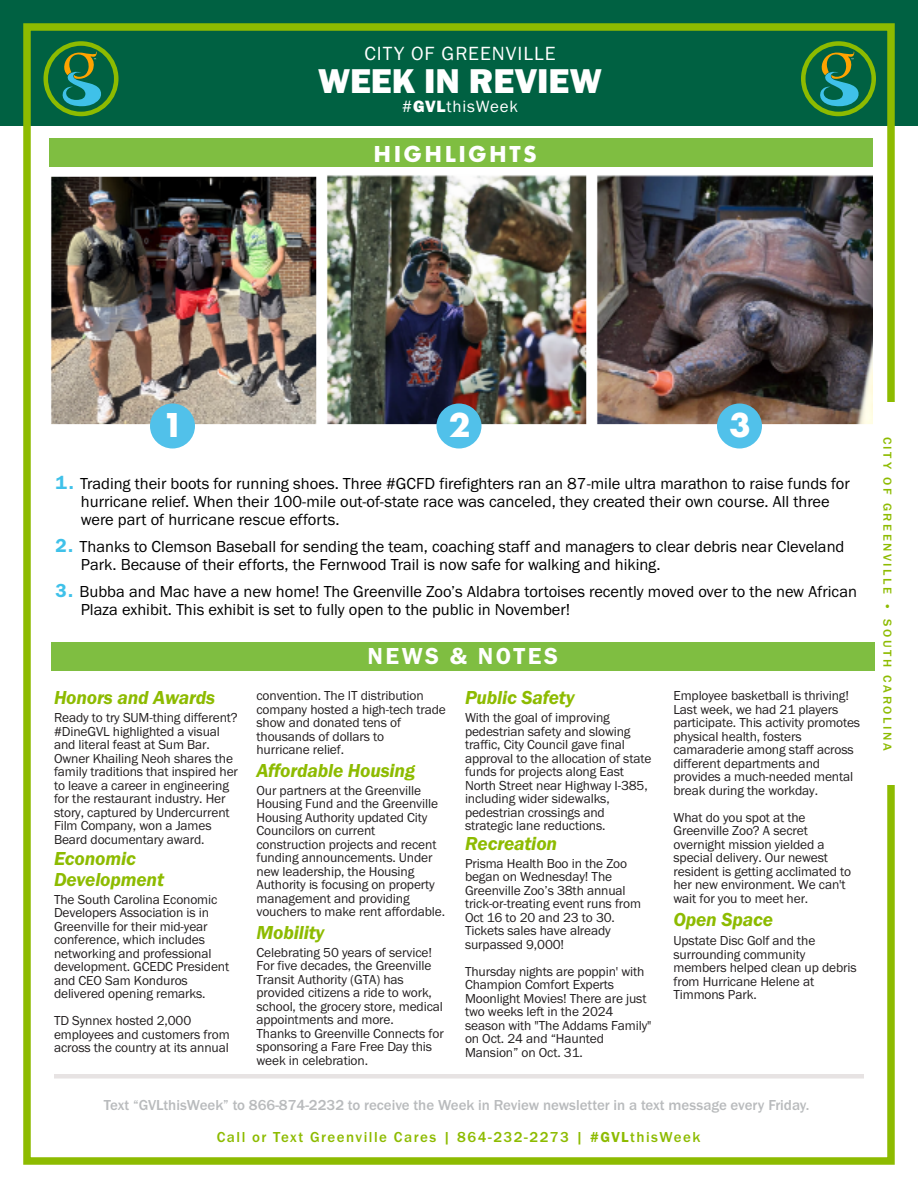
<style>
.page{position:relative;width:918px;height:1188px;background:#fff}
.page>*{position:absolute;margin:0;border:0;box-sizing:border-box;transform-origin:0 0}
.t1{font:700 36px "Futura PT";color:#fff}
.t2{font:35.7px "Franklin Gothic URW Hea";color:#fff}
.t3{font:24px "Franklin Gothic URW Dem";letter-spacing:.1em;color:#fff}
.t4{font:700 24px "Futura PT";letter-spacing:.1em;color:#fff}
.t5{font:19.8px "Franklin Gothic URW Boo";letter-spacing:.05em;color:#fff}
.t6{font:19.5px/21px "Franklin Gothic URW Dem Ita";letter-spacing:-.01em;color:#8dbb00}
.t7{font:16.95px "Franklin Gothic URW Boo";letter-spacing:.05em;color:#fff}
.t8{font:16.5px/18px "Franklin Gothic URW Boo";color:#000}
.t9{font:500 15px "Franklin Gothic URW";color:#b9bbbd}
.t10{font:500 15px "Franklin Gothic URW";letter-spacing:.1em;color:#8dbb00}
.t11{font:13.5px/13.5px "Franklin Gothic URW Boo";letter-spacing:-.01em;color:#231f20}
.t12{font:500 12px "Franklin Gothic URW";letter-spacing:.2em;color:#8dbb00;scale:1.07 1}
.s1{font-family:"Franklin Gothic URW Hea"}
.s2{font-family:"Franklin Gothic URW Dem";font-size:19.5px;color:#3fc1e9}
.s3{font-family:"Franklin Gothic URW Dem";font-weight:400}
</style>
<div class="page">
<div style="left:1px;top:0;width:917px;height:125px;background:#006142"></div>
<div style="left:44px;top:41px;width:74px;height:75px;background:#8dbb00;border-radius:50%"></div>
<div style="left:48px;top:46px;width:66px;height:66px;background:#006142;border-radius:50%"></div>
<svg style="left:60px;top:51px;width:42px;height:56px"></svg>
<svg style="left:801px;top:41px;width:75px;height:75px"></svg>
<div style="left:806px;top:46px;width:65px;height:66px;background:#006142;border-radius:50%"></div>
<svg style="left:818px;top:51px;width:41px;height:56px"></svg>
<div style="left:23px;top:23px;width:872px;height:1142px;border:8px solid #8dbb00"></div>
<hr style="left:54px;top:1074px;width:810px;height:4px;background:#e7e3e3">
<div style="left:864px;top:403px;width:54px;height:382px;background:#fff"></div>
<img style="left:23px;top:152px;width:850px;height:906px">
<div style="left:150px;top:404px;width:45px;height:44px;background:#51c1ea;border-radius:50%"></div>
<div style="left:436px;top:404px;width:46px;height:44px;background:#51c1ea;border-radius:50%"></div>
<div style="left:717px;top:404px;width:45px;height:44px;background:#51c1ea;border-radius:50%"></div>
<div style="left:51px;top:642px;width:823px;height:28px;background:#7fbe41"></div>
<div style="left:50px;top:138px;width:823px;height:28px;background:#7fbe41"></div>
<h3 class="t5" style="left:365px;top:41px;width:193px">CITY OF GREENVILLE</h3>
<h2 class="t2" style="left:318px;top:58px;width:285px">WEEK IN REVIEW</h2>
<p class="t7" style="left:402px;top:96px;width:117px">#<span class="s1">GVL</span>thisWeek</p>
<h3 class="t4" style="left:374px;top:138px;width:165px">HIGHLIGHTS</h3>
<h1 class="t1" style="left:162px;top:402px;width:23px">1</h1>
<h1 class="t1" style="left:449px;top:402px;width:23px">2</h1>
<h1 class="t1" style="left:729px;top:402px;width:23px">3</h1>
<p class="t8" style="left:81px;top:474px;width:771px;text-indent:-25px"><span class="s2">1.</span> Trading their boots for running shoes. Three #GCFD firefighters ran an 87-mile ultra marathon to raise funds for hurricane relief. When their 100-mile out-of-state race was canceled, they created their own course. All three were part of hurricane rescue efforts.</p>
<p class="t8" style="left:81px;top:537px;width:765px;text-indent:-25px"><span class="s2">2.</span> Thanks to Clemson Baseball for sending the team, coaching staff and managers to clear debris near Cleveland<br>Park. Because of their efforts, the Fernwood Trail is now safe for walking and hiking.</p>
<p class="t8" style="left:81px;top:582px;width:778px;text-indent:-25px"><span class="s2">3.</span> Bubba and Mac have a new home! The Greenville Zoo’s Aldabra tortoises recently moved over to the new African<br>Plaza exhibit. This exhibit is set to fully open to the public in November!</p>
<h3 class="t3" style="left:367px;top:641px;width:192px">NEWS &amp; NOTES</h3>
<h3 class="t6" style="left:54px;top:687px;width:163px">Honors and Awards</h3>
<p class="t11" style="left:54px;top:711px;width:186px">Ready to try SUM-thing different? #DineGVL highlighted a visual and literal feast at Sum Bar.<br>Owner Khailing Neoh shares the family traditions that inspired her to leave a career in engineering for the restaurant industry. Her story, captured by Undercurrent<br>Film Company, won a James<br>Beard documentary award.</p>
<h3 class="t6" style="left:54px;top:847px;width:112px">Economic<br>Development</h3>
<p class="t11" style="left:54px;top:892px;width:177px">The South Carolina Economic<br>Developers Association is in<br>Greenville for their mid-year conference, which includes networking and professional development. GCEDC President and CEO Sam Konduros delivered opening remarks.</p>
<p class="t11" style="left:54px;top:1014px;width:177px">TD Synnex hosted 2,000 employees and customers from across the country at its annual</p>
<p class="t11" style="left:256px;top:689px;width:191px">convention. The IT distribution company hosted a high-tech trade show and donated tens of thousands of dollars to<br>hurricane relief.</p>
<h3 class="t6" style="left:256px;top:759px;width:160px">Affordable Housing</h3>
<p class="t11" style="left:256px;top:783px;width:190px">Our partners at the Greenville<br>Housing Fund and the Greenville<br>Housing Authority updated City<br>Councilors on current construction projects and recent funding announcements. Under new leadership, the Housing<br>Authority is focusing on property management and providing vouchers to make rent affordable.</p>
<h3 class="t6" style="left:256px;top:921px;width:69px">Mobility</h3>
<p class="t11" style="left:256px;top:945px;width:189px">Celebrating 50 years of service!<br>For five decades, the Greenville<br>Transit Authority (GTA) has provided citizens a ride to work, school, the grocery store, medical appointments and more.<br>Thanks to Greenville Connects for sponsoring a Fare Free Day this week in celebration.</p>
<h3 class="t6" style="left:465px;top:687px;width:111px">Public Safety</h3>
<p class="t11" style="left:465px;top:711px;width:188px">With the goal of improving pedestrian safety and slowing traffic, City Council gave final approval to the allocation of state funds for projects along East<br>North Street near Highway I-385, including wider sidewalks, pedestrian crossings and strategic lane reductions.</p>
<h3 class="t6" style="left:465px;top:832px;width:94px">Recreation</h3>
<p class="t11" style="left:465px;top:856px;width:178px">Prisma Health Boo in the Zoo began on Wednesday! The<br>Greenville Zoo’s 38th annual trick-or-treating event runs from<br>Oct 16 to 20 and 23 to 30.<br>Tickets sales have already surpassed 9,000!</p>
<p class="t11" style="left:465px;top:964px;width:188px">Thursday nights are poppin' with<br>Champion Comfort Experts<br>Moonlight Movies! There are just two weeks left in the 2024 season with "The Addams Family" on Oct. 24 and “Haunted<br>Mansion” on Oct. 31.</p>
<p class="t11" style="left:673px;top:689px;width:188px">Employee basketball is thriving!<br>Last week, we had 21 players participate. This activity promotes physical health, fosters camaraderie among staff across different departments and provides a much-needed mental break during the workday.</p>
<p class="t11" style="left:673px;top:811px;width:179px">What do you spot at the<br>Greenville Zoo? A secret overnight mission yielded a special delivery. Our newest resident is getting acclimated to her new environment. We can't wait for you to meet her.</p>
<h3 class="t6" style="left:674px;top:908px;width:101px">Open Space</h3>
<p class="t11" style="left:674px;top:934px;width:185px">Upstate Disc Golf and the surrounding community members helped clean up debris from Hurricane Helene at<br>Timmons Park.</p>
<p class="t9" style="left:104px;top:1096px;width:707px">Text “GVLthisWeek” to 866-874-2232 to receive the Week in Review newsletter in a text message every Friday.</p>
<p class="t10" style="left:217px;top:1128px;width:485px">Call or Text Greenville Cares | 864-232-2273 | #<span class="s3">GVL</span>thisWeek</p>
<p class="t12" style="left:895px;top:437px;width:295px;rotate:90deg">CITY OF GREENVILLE • SOUTH CAROLINA</p>
</div>
